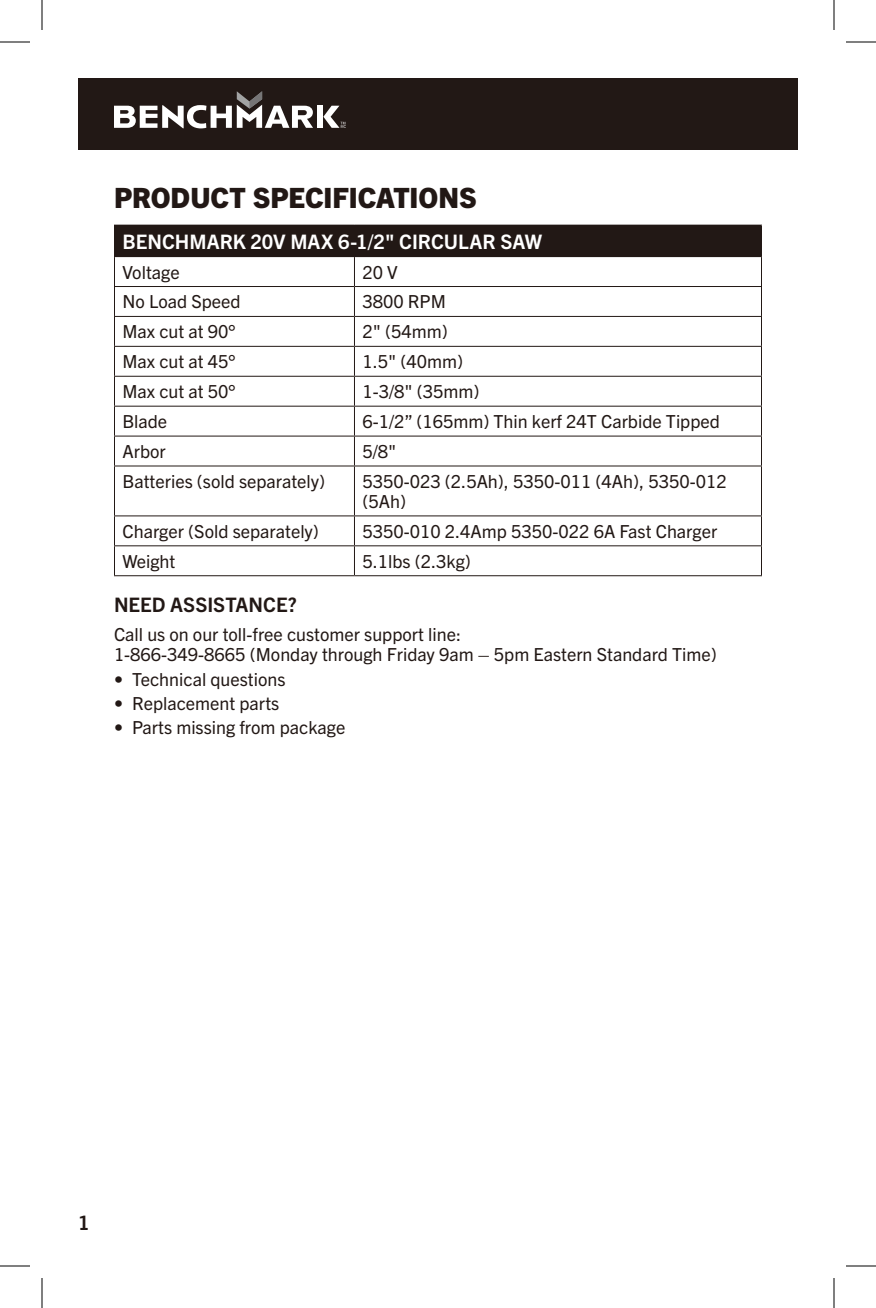
<style>
.page{position:relative;width:876px;height:1308px;background:#fff}
.page>*{position:absolute;margin:0;border:0;box-sizing:border-box;transform-origin:0 0}
.t1{font:800 28px "Trade Gothic Next LT Pro";color:#221815}
.t2{font:700 20px "Trade Gothic Next LT Pro";color:#fff}
.t3{font:700 20px "Trade Gothic Next LT Pro";color:#221815}
.t4{font:18px/20px "Trade Gothic Next LT Pro";color:#221815}
</style>
<div class="page">
<div style="left:78px;top:78px;width:720px;height:72px;background:#221815"></div>
<div style="left:317px;top:106px;width:6px;height:22px;background:#fff"></div>
<svg style="left:114px;top:91px;width:199px;height:37px"></svg>
<svg style="left:323px;top:106px;width:23px;height:22px"></svg>
<div style="left:114px;top:225px;width:648px;height:32px;background:#221815"></div>
<hr style="left:114px;top:286px;width:240px;height:1px;background:#221815">
<hr style="left:354px;top:286px;width:408px;height:1px;background:#221815">
<hr style="left:114px;top:316px;width:240px;height:1px;background:#221815">
<hr style="left:354px;top:316px;width:408px;height:1px;background:#221815">
<hr style="left:114px;top:346px;width:240px;height:1px;background:#221815">
<hr style="left:354px;top:346px;width:408px;height:1px;background:#221815">
<hr style="left:114px;top:376px;width:240px;height:1px;background:#221815">
<hr style="left:354px;top:376px;width:408px;height:1px;background:#221815">
<hr style="left:114px;top:406px;width:240px;height:1px;background:#221815">
<hr style="left:354px;top:406px;width:408px;height:1px;background:#221815">
<hr style="left:114px;top:436px;width:240px;height:1px;background:#221815">
<hr style="left:354px;top:436px;width:408px;height:1px;background:#221815">
<svg style="left:354px;top:257px;width:1px;height:209px"></svg>
<hr style="left:114px;top:466px;width:240px;height:1px;background:#221815">
<hr style="left:354px;top:466px;width:408px;height:1px;background:#221815">
<hr style="left:354px;top:466px;width:1px;height:49px;background:#221815">
<hr style="left:114px;top:515px;width:240px;height:1px;background:#221815">
<hr style="left:354px;top:515px;width:408px;height:1px;background:#221815">
<hr style="left:114px;top:545px;width:240px;height:1px;background:#221815">
<hr style="left:354px;top:545px;width:408px;height:1px;background:#221815">
<svg style="left:354px;top:516px;width:1px;height:59px"></svg>
<hr style="left:114px;top:575px;width:240px;height:1px;background:#221815">
<hr style="left:354px;top:575px;width:408px;height:1px;background:#221815">
<svg style="left:114px;top:257px;width:1px;height:209px"></svg>
<svg style="left:761px;top:257px;width:1px;height:209px"></svg>
<hr style="left:114px;top:466px;width:1px;height:49px;background:#221815">
<hr style="left:761px;top:466px;width:1px;height:49px;background:#221815">
<svg style="left:114px;top:516px;width:1px;height:59px"></svg>
<svg style="left:761px;top:516px;width:1px;height:59px"></svg>
<hr style="left:0;top:42px;width:30px;height:1px;background:#000">
<hr style="left:846px;top:42px;width:30px;height:1px;background:#000">
<hr style="left:0;top:1266px;width:30px;height:1px;background:#000">
<hr style="left:846px;top:1266px;width:30px;height:1px;background:#000">
<hr style="left:42px;top:0;width:1px;height:30px;background:#000">
<hr style="left:42px;top:1278px;width:1px;height:30px;background:#000">
<hr style="left:834px;top:0;width:1px;height:30px;background:#000">
<hr style="left:834px;top:1278px;width:1px;height:30px;background:#000">
<h1 class="t1" style="left:114px;top:178px;width:364px">PRODUCT SPECIFICATIONS</h1>
<p class="t2" style="left:122px;top:227px;width:421px">BENCHMARK 20V MAX 6-1/2" CIRCULAR SAW</p>
<p class="t4" style="left:122px;top:261px;width:59px">Voltage</p>
<p class="t4" style="left:362px;top:261px;width:37px">20 V</p>
<p class="t4" style="left:122px;top:291px;width:120px">No Load Speed</p>
<p class="t4" style="left:362px;top:291px;width:85px">3800 RPM</p>
<p class="t4" style="left:122px;top:321px;width:114px">Max cut at 90°</p>
<p class="t4" style="left:362px;top:321px;width:87px">2" (54mm)</p>
<p class="t4" style="left:122px;top:351px;width:114px">Max cut at 45°</p>
<p class="t4" style="left:362px;top:351px;width:102px">1.5" (40mm)</p>
<p class="t4" style="left:122px;top:380px;width:114px">Max cut at 50°</p>
<p class="t4" style="left:362px;top:380px;width:119px">1-3/8" (35mm)</p>
<p class="t4" style="left:122px;top:410px;width:46px">Blade</p>
<p class="t4" style="left:362px;top:410px;width:359px">6-1/2” (165mm) Thin kerf 24T Carbide Tipped</p>
<p class="t4" style="left:123px;top:440px;width:45px">Arbor</p>
<p class="t4" style="left:362px;top:440px;width:36px">5/8"</p>
<p class="t4" style="left:123px;top:470px;width:204px">Batteries (sold separately)</p>
<p class="t4" style="left:362px;top:470px;width:366px">5350-023 (2.5Ah), 5350-011 (4Ah), 5350-012 (5Ah)</p>
<p class="t4" style="left:123px;top:520px;width:198px">Charger (Sold separately)</p>
<p class="t4" style="left:362px;top:520px;width:356px">5350-010 2.4Amp 5350-022 6A Fast Charger</p>
<p class="t4" style="left:122px;top:550px;width:54px">Weight</p>
<p class="t4" style="left:362px;top:550px;width:110px">5.1lbs (2.3kg)</p>
<p class="t3" style="left:114px;top:591px;width:184px">NEED ASSISTANCE?</p>
<p class="t4" style="left:114px;top:624px;width:604px">Call us on our toll-free customer support line:<br>1-866-349-8665 (Monday through Friday 9am – 5pm Eastern Standard Time)</p>
<p class="t4" style="left:114px;top:668px;width:173px">• Technical questions</p>
<p class="t4" style="left:114px;top:692px;width:167px">• Replacement parts</p>
<p class="t4" style="left:114px;top:716px;width:233px">• Parts missing from package</p>
<p class="t3" style="left:78px;top:1209px;width:13px">1</p>
</div>
